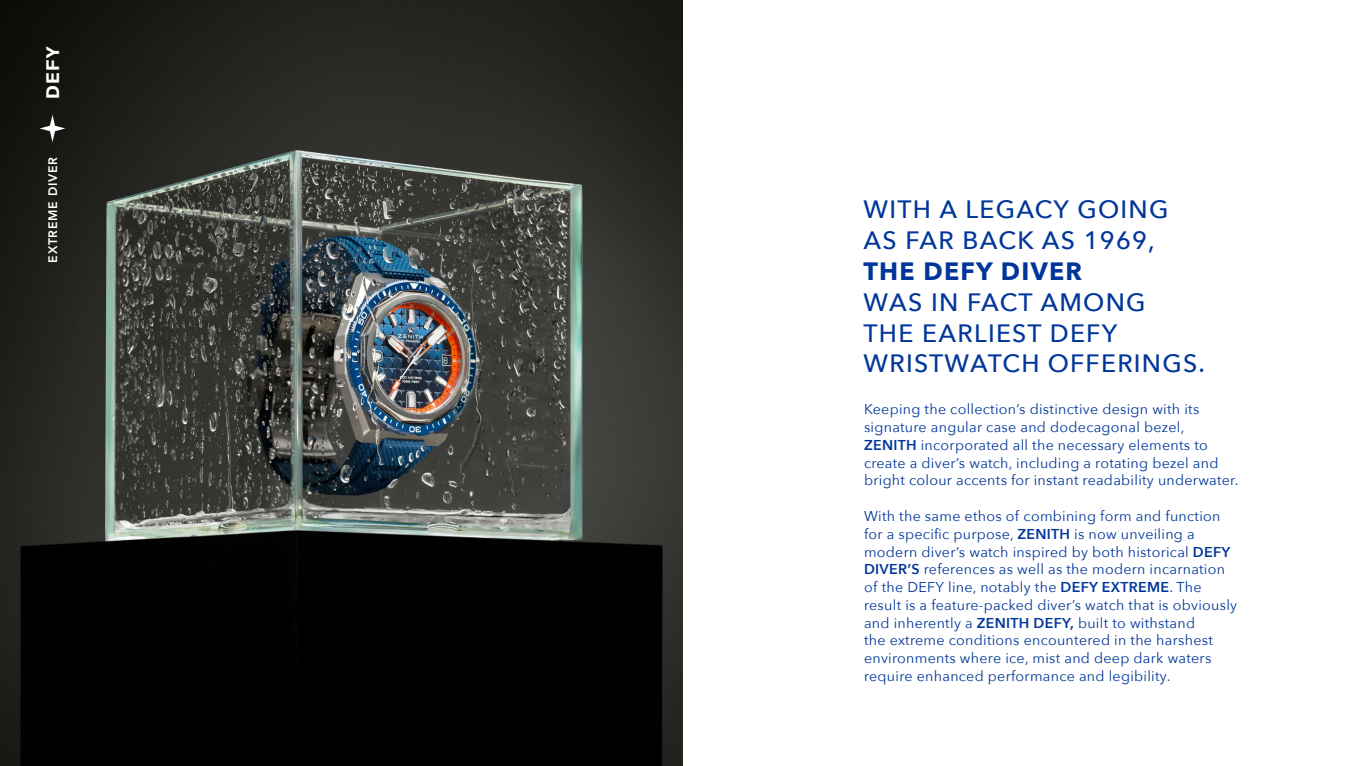
<style>
.page{position:relative;width:1361px;height:766px;background:#fff}
.page>*{position:absolute;margin:0;border:0;box-sizing:border-box;transform-origin:0 0}
.t1{font:500 25px/30.9px "Avenir Next";letter-spacing:.05em;color:#00369a}
.t2{font:700 25px "Avenir Next";letter-spacing:.05em;color:#00369a}
.t3{font:17.82px "Sequel Sans Bold Body";color:#fff}
.t4{font:14.25px/17.8px "Avenir Next";letter-spacing:.02em;color:#00369a}
.t5{font:800 12.25px "Avenir LT Pro";letter-spacing:.06em;color:#fff}
.s1{font-weight:600}
</style>
<div class="page">
<img style="left:0;top:0;width:682px;height:765px">
<svg style="left:40px;top:115px;width:25px;height:27px"></svg>
<p class="t3" style="left:40px;top:99px;width:55px;rotate:-90deg">DEFY</p>
<p class="t5" style="left:46px;top:262px;width:107px;rotate:-90deg">EXTREME DIVER</p>
<h1 class="t1" style="left:863px;top:193px;width:306px">WITH A LEGACY GOING<br>AS FAR BACK AS 1969,</h1>
<h1 class="t2" style="left:863px;top:249px;width:220px">THE DEFY DIVER</h1>
<h1 class="t1" style="left:863px;top:285px;width:343px">WAS IN FACT AMONG<br>THE EARLIEST DEFY<br>WRISTWATCH OFFERINGS.</h1>
<p class="t4" style="left:864px;top:400px;width:376px">Keeping the collection’s distinctive design with its signature angular case and dodecagonal bezel, <span class="s1">ZENITH</span> incorporated all the necessary elements to create a diver’s watch, including a rotating bezel and bright colour accents for instant readability underwater.</p>
<p class="t4" style="left:864px;top:506px;width:375px">With the same ethos of combining form and function for a specific purpose, <span class="s1">ZENITH</span> is now unveiling a modern diver’s watch inspired by both historical <span class="s1">DEFY DIVER’S</span> references as well as the modern incarnation of the DEFY line, notably the <span class="s1">DEFY EXTREME</span>. The result is a feature-packed diver’s watch that is obviously and inherently a <span class="s1">ZENITH DEFY,</span> built to withstand<br>the extreme conditions encountered in the harshest environments where ice, mist and deep dark waters require enhanced performance and legibility.</p>
</div>
